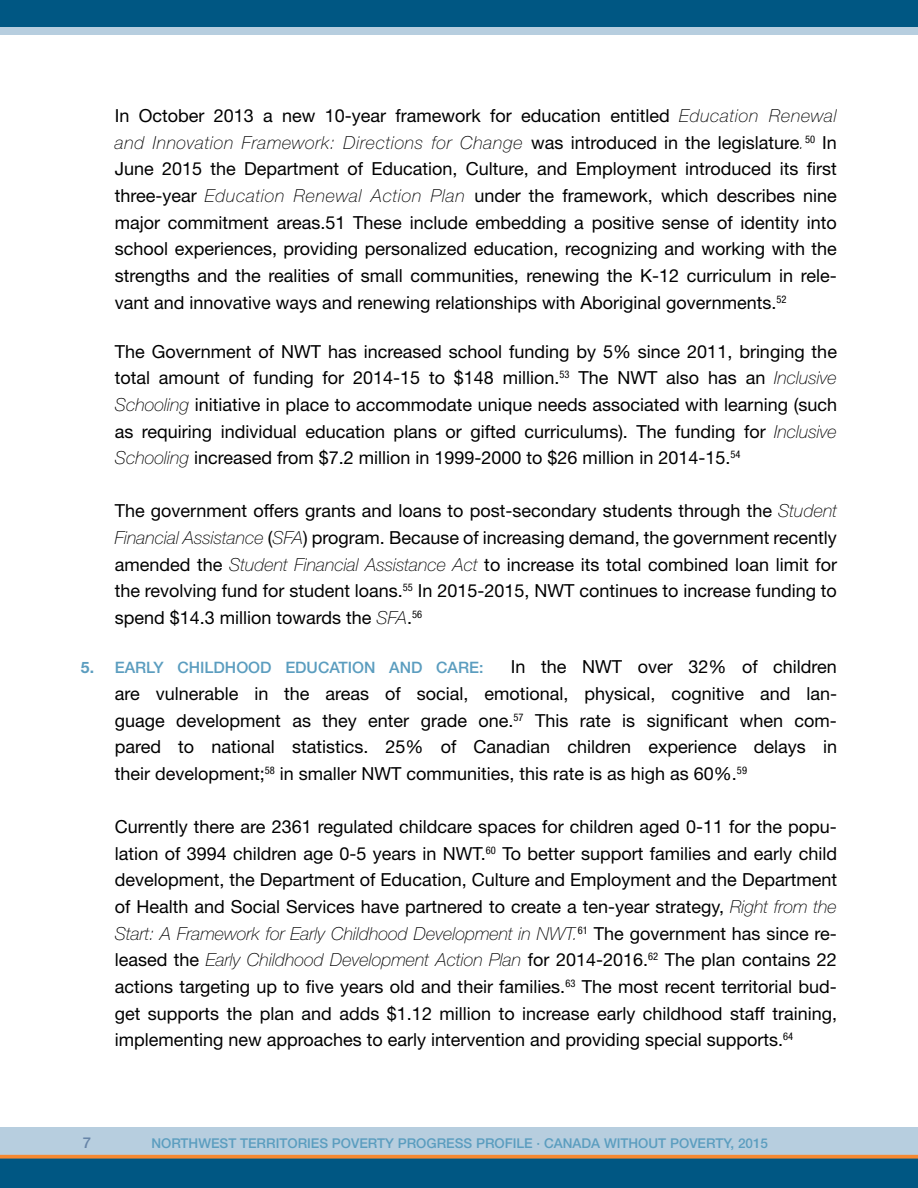
<style>
.page{position:relative;width:918px;height:1188px;background:#fff}
.page>*{position:absolute;margin:0;border:0;box-sizing:border-box;transform-origin:0 0}
.t1{font:18px/26.7px "Helvetica Neue";color:#000;text-align:justify}
.t2{font:500 15.75px "Helvetica Neue";color:#5b9dbf}
.t3{font:500 15px "Helvetica Neue";color:#6785a8}
.t4{font:500 13.5px "Helvetica Neue";color:#5b9dbf}
.s1{font-weight:100;font-style:italic}
.s2{font-weight:700}
</style>
<div class="page">
<div style="left:0;top:1128px;width:918px;height:35px;background:#b7cedf"></div>
<div style="left:0;top:5px;width:918px;height:30px;background:#b7cedf"></div>
<div style="left:0;top:1155px;width:918px;height:33px;background:#005783"></div>
<div style="left:0;top:0;width:918px;height:27px;background:#005783"></div>
<svg style="left:0;top:1155px;width:918px;height:4px;background:#db833a"></svg>
<p class="t1" style="left:115px;top:102px;width:724px">In October 2013 a new 10-year framework for education entitled <span class="s1">Education Renewal and Innovation Framework: Directions for Change</span> was introduced in the legislature<span class="s1">.</span><sup>50</sup> In June 2015 the Department of Education, Culture, and Employment introduced its first three-year <span class="s1">Education Renewal Action Plan</span> under the framework, which describes nine major commitment areas.51 These include embedding a positive sense of identity into school experiences, providing personalized education, recognizing and working with the strengths and the realities of small communities, renewing the K-12 curriculum in rele&shy;vant and innovative ways and renewing relationships with Aboriginal governments.<sup>52</sup></p>
<p class="t1" style="left:115px;top:338px;width:724px">The Government of NWT has increased school funding by 5% since 2011, bringing the total amount of funding for 2014-15 to $148 million.<sup>53</sup> The NWT also has an <span class="s1">Inclusive Schooling</span> initiative in place to accommodate unique needs associated with learning (such as requiring individual education plans or gifted curriculums). The funding for <span class="s1">Inclusive Schooling</span> increased from $7.2 million in 1999-2000 to $26 million in 2014-15.<sup>54</sup></p>
<p class="t1" style="left:115px;top:497px;width:724px">The government offers grants and loans to post-secondary students through the <span class="s1">Student Financial Assistance</span> (<span class="s1">SFA</span>) program. Because of increasing demand, the government recently amended the <span class="s1">Student Financial Assistance Act</span> to increase its total combined loan limit for the revolving fund for student loans.<sup>55</sup> In 2015-2015, NWT continues to increase funding to spend $14.3 million towards the <span class="s1">SFA</span>.<sup>56</sup></p>
<p class="t2" style="left:81px;top:658px;width:404px"><span class="s2">5.</span> EARLY CHILDHOOD EDUCATION AND CARE:</p>
<p class="t1" style="left:115px;top:653px;width:724px;text-indent:396px">In the NWT over 32% of children are vulnerable in the areas of social, emotional, physical, cognitive and lan&shy;guage development as they enter grade one.<sup>57</sup> This rate is significant when com&shy;pared to national statistics. 25% of Canadian children experience delays in their development;<sup>58</sup> in smaller NWT communities, this rate is as high as 60%.<sup>59</sup></p>
<p class="t1" style="left:115px;top:813px;width:724px">Currently there are 2361 regulated childcare spaces for children aged 0-11 for the popu&shy;lation of 3994 children age 0-5 years in NWT.<sup>60</sup> To better support families and early child development, the Department of Education, Culture and Employment and the Department of Health and Social Services have partnered to create a ten-year strategy, <span class="s1">Right from the Start: A Framework for Early Childhood Development in NWT.</span><sup>61</sup> The government has since re&shy;leased the <span class="s1">Early Childhood Development Action Plan</span> for 2014-2016.<sup>62</sup> The plan contains 22 actions targeting up to five years old and their families.<sup>63</sup> The most recent territorial bud&shy;get supports the plan and adds $1.12 million to increase early childhood staff training, implementing new approaches to early intervention and providing special supports.<sup>64</sup></p>
<p class="t3" style="left:83px;top:1134px;width:10px">7</p>
<p class="t4" style="left:151px;top:1135px;width:618px">NORTHWEST TERRITORIES POVERTY PROGRESS PROFILE · CANADA WITHOUT POVERTY, 2015</p>
</div>
